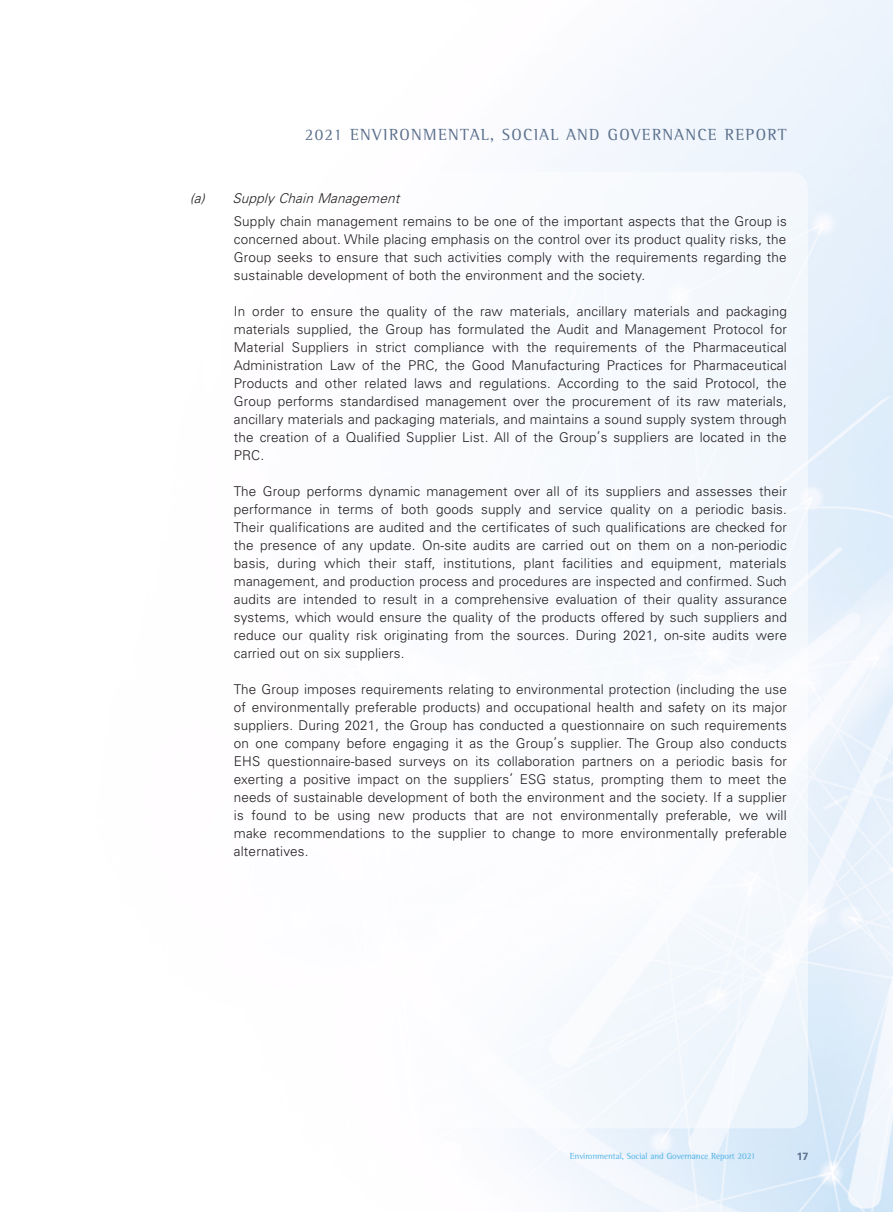
<style>
.page{position:relative;width:893px;height:1212px;background:#fff}
.page>*{position:absolute;margin:0;border:0;box-sizing:border-box;transform-origin:0 0}
.t1{font:16.5px "Rotis Semi Serif Std";letter-spacing:.08em;color:#5c718d}
.Body_Text{font:300 13.5px/18px "Univers LT Std";letter-spacing:.015em;color:#231f20;text-align:justify}
.Heading_3{font:italic 300 13.5px "Univers LT Std";color:#231f20}
.t2{font:700 10.5px "Univers LT Std";color:#5c718d}
.t3{font:9px "Rotis Semi Serif Std";letter-spacing:-.01em;color:#4db2e7}
</style>
<div class="page">
<img style="left:514px;top:0;width:379px;height:1212px">
<svg style="left:514px;top:171px;width:294px;height:957px"></svg>
<p class="t1" style="left:305px;top:125px;width:484px">2021 ENVIRONMENTAL, SOCIAL AND GOVERNANCE REPORT</p>
<p class="Heading_3" style="left:190px;top:190px;width:215px">(a) SupplyChainManagement</p>
<p class="Body_Text" style="left:234px;top:212px;width:554px">Supply chain management remains to be one of the important aspects that the Group is concerned about. While placing emphasis on the control over its product quality risks, the Group seeks to ensure that such activities comply with the requirements regarding the sustainable development of both the environment and the society.</p>
<p class="Body_Text" style="left:234px;top:302px;width:555px">In order to ensure the quality of the raw materials, ancillary materials and packaging materials supplied, the Group has formulated the Audit and Management Protocol for Material Suppliers in strict compliance with the requirements of the Pharmaceutical Administration Law of the PRC, the Good Manufacturing Practices for Pharmaceutical Products and other related laws and regulations. According to the said Protocol, the Group performs standardised management over the procurement of its raw materials, ancillary materials and packaging materials, and maintains a sound supply system through the creation of a Qualified Supplier List. All of the Group’s suppliers are located in the PRC.</p>
<p class="Body_Text" style="left:234px;top:482px;width:554px">The Group performs dynamic management over all of its suppliers and assesses their performance in terms of both goods supply and service quality on a periodic basis.<br>Their qualifications are audited and the certificates of such qualifications are checked for the presence of any update. On-site audits are carried out on them on a non-periodic basis, during which their staff, institutions, plant facilities and equipment, materials management, and production process and procedures are inspected and confirmed. Such audits are intended to result in a comprehensive evaluation of their quality assurance systems, which would ensure the quality of the products offered by such suppliers and reduce our quality risk originating from the sources. During 2021, on-site audits were carried out on six suppliers.</p>
<p class="Body_Text" style="left:234px;top:680px;width:554px">The Group imposes requirements relating to environmental protection (including the use of environmentally preferable products) and occupational health and safety on its major suppliers. During 2021, the Group has conducted a questionnaire on such requirements on one company before engaging it as the Group’s supplier. The Group also conducts EHS questionnaire-based surveys on its collaboration partners on a periodic basis for exerting a positive impact on the suppliers’ ESG status, prompting them to meet the needs of sustainable development of both the environment and the society. If a supplier is found to be using new products that are not environmentally preferable, we will make recommendations to the supplier to change to more environmentally preferable alternatives.</p>
<p class="t3" style="left:570px;top:1151px;width:187px">Environmental, Social and Governance Report 2021</p>
<p class="t2" style="left:797px;top:1150px;width:13px">17</p>
</div>
